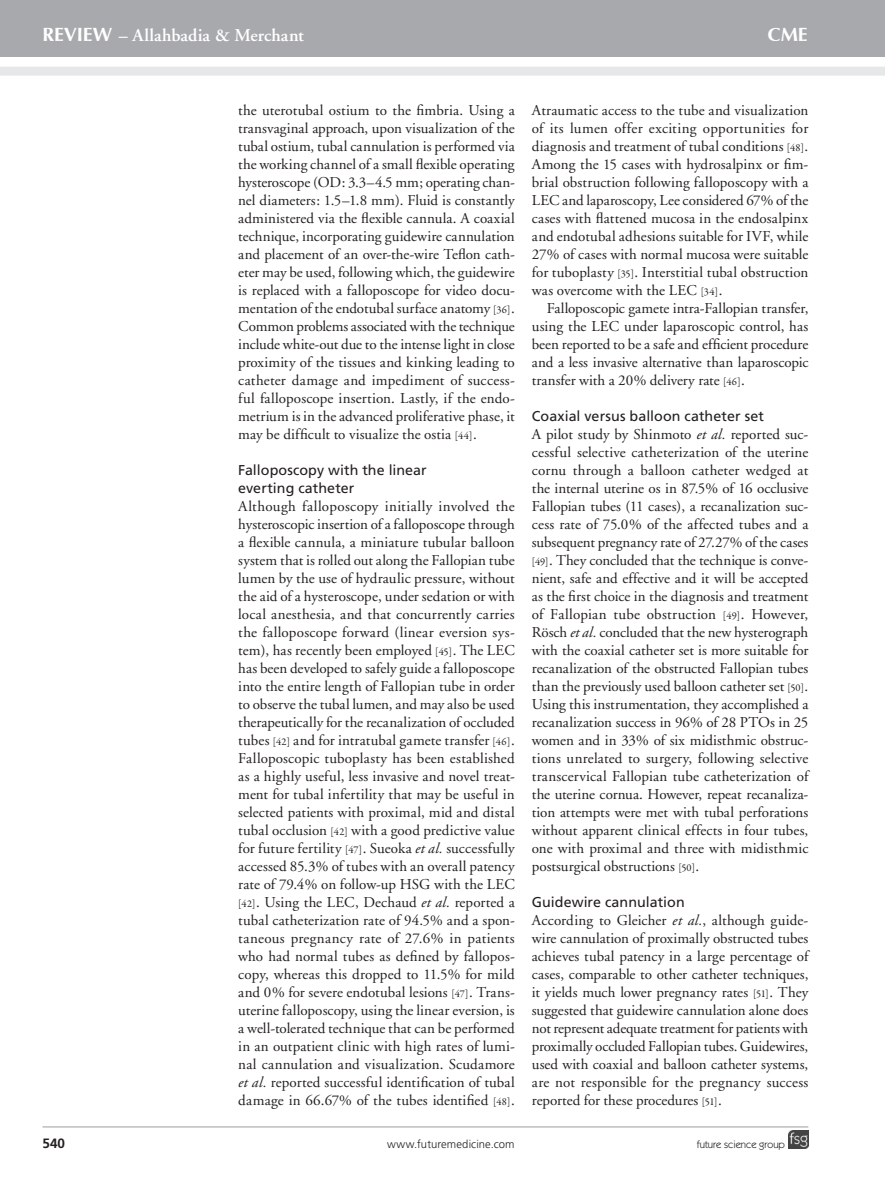
<style>
.page{position:relative;width:885px;height:1191px;background:#fff}
.page>*{position:absolute;margin:0;border:0;box-sizing:border-box;transform-origin:0 0}
.t1{font:30px "Iris UPC Bold";color:#fff}
.t2{font:600 18px "Adobe Garamond";letter-spacing:.005em;color:#fff}
.bodyfirst{font:15px/18px "Adobe Garamond";letter-spacing:.005em;color:#231f20;text-align:justify}
.bodyindent{font:15px/18px "Adobe Garamond";letter-spacing:-.005em;color:#231f20;text-align:justify}
.crosshead3{font:14.25px/18px "Frutiger";letter-spacing:.005em;color:#231f20}
.t3{font:700 13.5px "Frutiger";color:#231f20}
.t4{font:300 11.25px "Frutiger";letter-spacing:.01em;color:#231f20}
.t5{font:10.5px "Itc Kabel";color:#231f20}
.s1{font-family:"Iris UPC Bold";font-weight:400;font-size:30px}
.s2{font-family:"Garamond Premr Pro";font-size:10.5px}
.s3{font-style:italic}
</style>
<div class="page">
<div style="left:0;top:0;width:884px;height:57px;background:#a8a9ad"></div>
<hr style="left:42px;top:1126px;width:766px;height:1px;background:#a8a9ad">
<div style="left:0;top:67px;width:884px;height:9px;background:#e6e7e9"></div>
<img style="left:788px;top:1130px;width:20px;height:18px">
<hr style="left:884px;top:0;width:1px;height:57px;background:#a8a9ad">
<p class="t2" style="left:43px;top:26px;width:263px"><span class="s1">REVIEW</span> – Allahbadia &amp; Merchant</p>
<h1 class="t1" style="left:767px;top:13px;width:41px">CME</h1>
<p class="bodyfirst" style="left:238px;top:101px;width:278px">the uterotubal ostium to the fimbria. Using a transvaginal approach, upon visualization of the tubal ostium, tubal cannulation is performed via the working channel of a small flexible operating hysteroscope (OD: 3.3–4.5 mm; operating chan&shy;nel diameters: 1.5–1.8 mm). Fluid is constantly administered via the flexible cannula. A coaxial technique, incorporating guidewire cannulation and placement of an over-the-wire Teflon cath&shy;eter may be used, following which, the guidewire is replaced with a falloposcope for video docu&shy;mentation of the endotubal surface anatomy <span class="s2">[36]</span>.<br>Common problems associated with the technique include white-out due to the intense light in close proximity of the tissues and kinking leading to catheter damage and impediment of success&shy;ful falloposcope insertion. Lastly, if the endo&shy;metrium is in the advanced proliferative phase, it may be difficult to visualize the ostia <span class="s2">[44]</span>.</p>
<p class="crosshead3" style="left:238px;top:460px;width:190px">Falloposcopy with the linear everting catheter</p>
<p class="bodyfirst" style="left:238px;top:497px;width:278px">Although falloposcopy initially involved the hysteroscopic insertion of a falloposcope through a flexible cannula, a miniature tubular balloon system that is rolled out along the Fallopian tube lumen by the use of hydraulic pressure, without the aid of a hysteroscope, under sedation or with local anesthesia, and that concurrently carries the falloposcope forward (linear eversion sys&shy;tem), has recently been employed <span class="s2">[45]</span>. The LEC has been developed to safely guide a falloposcope into the entire length of Fallopian tube in order to observe the tubal lumen, and may also be used therapeutically for the recanalization of occluded tubes <span class="s2">[42]</span> and for intratubal gamete transfer <span class="s2">[46]</span>.<br>Falloposcopic tuboplasty has been established as a highly useful, less invasive and novel treat&shy;ment for tubal infertility that may be useful in selected patients with proximal, mid and distal tubal occlusion <span class="s2">[42]</span> with a good predictive value for future fertility <span class="s2">[47]</span>. Sueoka <span class="s3">et al.</span> successfully accessed 85.3% of tubes with an overall patency rate of 79.4% on follow-up HSG with the LEC <span class="s2">[42]</span>. Using the LEC, Dechaud <span class="s3">et al.</span> reported a tubal catheterization rate of 94.5% and a spon&shy;taneous pregnancy rate of 27.6% in patients who had normal tubes as defined by fallopos&shy;copy, whereas this dropped to 11.5% for mild and 0% for severe endotubal lesions <span class="s2">[47]</span>. Trans&shy;uterine falloposcopy, using the linear eversion, is a well-tolerated technique that can be performed in an outpatient clinic with high rates of lumi&shy;nal cannulation and visualization. Scudamore <span class="s3">et al.</span> reported successful identification of tubal damage in 66.67% of the tubes identified <span class="s2">[48]</span>.</p>
<p class="bodyfirst" style="left:531px;top:101px;width:278px">Atraumatic access to the tube and visualization of its lumen offer exciting opportunities for diagnosis and treatment of tubal conditions <span class="s2">[48]</span>.<br>Among the 15 cases with hydrosalpinx or fim&shy;brial obstruction following falloposcopy with a LEC and laparoscopy, Lee considered 67% of the cases with flattened mucosa in the endosalpinx and endotubal adhesions suitable for IVF, while 27% of cases with normal mucosa were suitable for tuboplasty <span class="s2">[35]</span>. Interstitial tubal obstruction was overcome with the LEC <span class="s2">[34]</span>.</p>
<p class="bodyindent" style="left:531px;top:299px;width:278px;text-indent:15px">Falloposcopic gamete intra-Fallopian transfer, using the LEC under laparoscopic control, has been reported to be a safe and efficient procedure and a less invasive alternative than laparoscopic transfer with a 20% delivery rate <span class="s2">[46]</span>.</p>
<p class="crosshead3" style="left:531px;top:406px;width:234px">Coaxial versus balloon catheter set</p>
<p class="bodyfirst" style="left:531px;top:425px;width:278px">A pilot study by Shinmoto <span class="s3">et al.</span> reported suc&shy;cessful selective catheterization of the uterine cornu through a balloon catheter wedged at the internal uterine os in 87.5% of 16 occlusive Fallopian tubes (11 cases), a recanalization suc&shy;cess rate of 75.0% of the affected tubes and a subsequent pregnancy rate of 27.27% of the cases <span class="s2">[49]</span>. They concluded that the technique is conve&shy;nient, safe and effective and it will be accepted as the first choice in the diagnosis and treatment of Fallopian tube obstruction <span class="s2">[49]</span>. However, Rösch <span class="s3">et al.</span> concluded that the new hysterograph with the coaxial catheter set is more suitable for recanalization of the obstructed Fallopian tubes than the previously used balloon catheter set <span class="s2">[50]</span>.<br>Using this instrumentation, they accomplished a recanalization success in 96% of 28 PTOs in 25 women and in 33% of six midisthmic obstruc&shy;tions unrelated to surgery, following selective transcervical Fallopian tube catheterization of the uterine cornua. However, repeat recanaliza&shy;tion attempts were met with tubal perforations without apparent clinical effects in four tubes, one with proximal and three with midisthmic postsurgical obstructions <span class="s2">[50]</span>.</p>
<p class="crosshead3" style="left:531px;top:892px;width:154px">Guidewire cannulation</p>
<p class="bodyfirst" style="left:531px;top:911px;width:278px">According to Gleicher <span class="s3">et al.</span>, although guide&shy;wire cannulation of proximally obstructed tubes achieves tubal patency in a large percentage of cases, comparable to other catheter techniques, it yields much lower pregnancy rates <span class="s2">[51]</span>. They suggested that guidewire cannulation alone does not represent adequate treatment for patients with proximally occluded Fallopian tubes. Guidewires, used with coaxial and balloon catheter systems, are not responsible for the pregnancy success reported for these procedures <span class="s2">[51]</span>.</p>
<p class="t3" style="left:43px;top:1135px;width:24px">540</p>
<p class="t4" style="left:387px;top:1138px;width:129px">www.futuremedicine.com</p>
<p class="t5" style="left:696px;top:1138px;width:90px">future science group</p>
</div>
